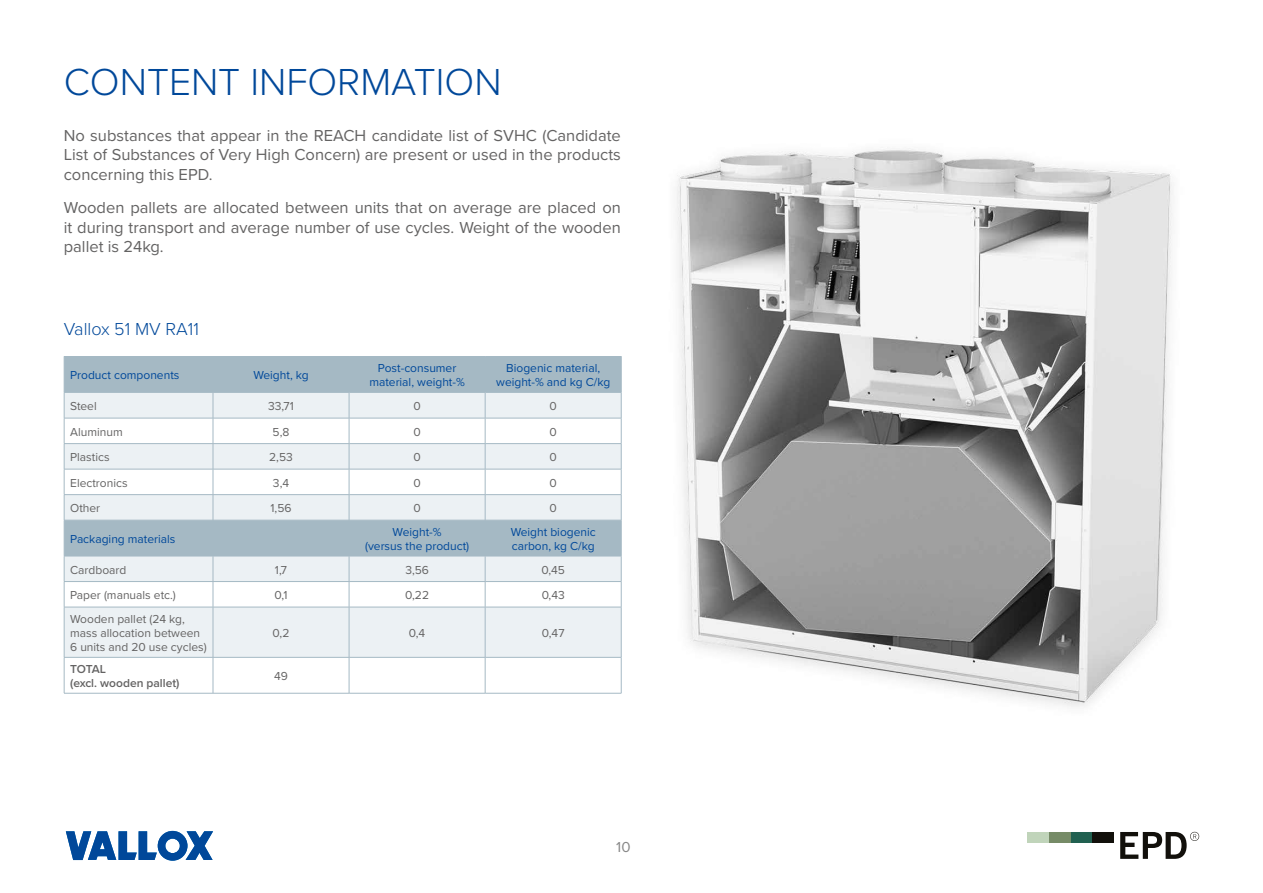
<style>
.page{position:relative;width:1263px;height:893px;background:#fff}
.page>*{position:absolute;margin:0;border:0;box-sizing:border-box;transform-origin:0 0}
.t1{font:300 39px "Proxima Nova";color:#00489a}
.t2{font:300 18px "Proxima Nova";color:#00489a}
.t3{font:16.5px/19.8px "Proxima Nova";color:#646363;text-align:justify}
.t4{font:15px "Proxima Nova";color:#878787}
.t5{font:12px/14.4px "Proxima Nova";color:#646363}
.t6{font:12px/14.4px "Proxima Nova";color:#00489a;text-align:center}
.t7{font:600 12px/14.4px "Proxima Nova";color:#646363}
</style>
<div class="page">
<div style="left:65px;top:357px;width:556px;height:35px;background:#a5b9c4"></div>
<div style="left:65px;top:393px;width:556px;height:25px;background:#ecf1f4"></div>
<svg style="left:65px;top:419px;width:556px;height:274px"></svg>
<hr style="left:64px;top:356px;width:149px;height:1px;background:#a5b9c4">
<hr style="left:64px;top:357px;width:1px;height:35px;background:#a5b9c4">
<hr style="left:213px;top:356px;width:136px;height:1px;background:#a5b9c4">
<hr style="left:213px;top:357px;width:1px;height:35px;background:#a5b9c4">
<hr style="left:349px;top:356px;width:136px;height:1px;background:#a5b9c4">
<hr style="left:349px;top:357px;width:1px;height:35px;background:#a5b9c4">
<hr style="left:485px;top:356px;width:137px;height:1px;background:#a5b9c4">
<hr style="left:485px;top:357px;width:1px;height:35px;background:#a5b9c4">
<hr style="left:621px;top:357px;width:1px;height:35px;background:#a5b9c4">
<hr style="left:64px;top:392px;width:149px;height:1px;background:#a5b9c4">
<hr style="left:213px;top:392px;width:136px;height:1px;background:#a5b9c4">
<hr style="left:349px;top:392px;width:136px;height:1px;background:#a5b9c4">
<hr style="left:485px;top:392px;width:137px;height:1px;background:#a5b9c4">
<hr style="left:64px;top:418px;width:149px;height:1px;background:#a5b9c4">
<hr style="left:213px;top:418px;width:136px;height:1px;background:#a5b9c4">
<hr style="left:349px;top:418px;width:136px;height:1px;background:#a5b9c4">
<hr style="left:485px;top:418px;width:136px;height:1px;background:#a5b9c4">
<hr style="left:64px;top:443px;width:149px;height:1px;background:#a5b9c4">
<hr style="left:213px;top:443px;width:136px;height:1px;background:#a5b9c4">
<hr style="left:349px;top:443px;width:136px;height:1px;background:#a5b9c4">
<hr style="left:485px;top:443px;width:136px;height:1px;background:#a5b9c4">
<hr style="left:64px;top:469px;width:149px;height:1px;background:#a5b9c4">
<hr style="left:213px;top:469px;width:136px;height:1px;background:#a5b9c4">
<hr style="left:349px;top:469px;width:136px;height:1px;background:#a5b9c4">
<hr style="left:485px;top:469px;width:136px;height:1px;background:#a5b9c4">
<hr style="left:64px;top:494px;width:149px;height:1px;background:#a5b9c4">
<svg style="left:64px;top:393px;width:1px;height:127px"></svg>
<hr style="left:213px;top:494px;width:136px;height:1px;background:#a5b9c4">
<svg style="left:213px;top:393px;width:1px;height:127px"></svg>
<hr style="left:349px;top:494px;width:136px;height:1px;background:#a5b9c4">
<svg style="left:349px;top:393px;width:1px;height:127px"></svg>
<hr style="left:485px;top:494px;width:136px;height:1px;background:#a5b9c4">
<svg style="left:485px;top:393px;width:1px;height:127px"></svg>
<svg style="left:621px;top:393px;width:1px;height:127px"></svg>
<hr style="left:64px;top:581px;width:149px;height:1px;background:#a5b9c4">
<svg style="left:64px;top:557px;width:1px;height:50px"></svg>
<hr style="left:213px;top:581px;width:136px;height:1px;background:#a5b9c4">
<svg style="left:213px;top:557px;width:1px;height:50px"></svg>
<hr style="left:349px;top:581px;width:136px;height:1px;background:#a5b9c4">
<svg style="left:349px;top:557px;width:1px;height:50px"></svg>
<hr style="left:485px;top:581px;width:136px;height:1px;background:#a5b9c4">
<svg style="left:485px;top:557px;width:1px;height:50px"></svg>
<svg style="left:621px;top:556px;width:1px;height:51px"></svg>
<hr style="left:64px;top:607px;width:149px;height:1px;background:#a5b9c4">
<hr style="left:64px;top:607px;width:1px;height:50px;background:#a5b9c4">
<hr style="left:213px;top:607px;width:136px;height:1px;background:#a5b9c4">
<hr style="left:213px;top:607px;width:1px;height:50px;background:#a5b9c4">
<hr style="left:349px;top:607px;width:136px;height:1px;background:#a5b9c4">
<hr style="left:349px;top:607px;width:1px;height:50px;background:#a5b9c4">
<hr style="left:485px;top:607px;width:136px;height:1px;background:#a5b9c4">
<hr style="left:485px;top:607px;width:1px;height:50px;background:#a5b9c4">
<hr style="left:621px;top:607px;width:1px;height:50px;background:#a5b9c4">
<hr style="left:64px;top:657px;width:149px;height:1px;background:#a5b9c4">
<hr style="left:64px;top:657px;width:1px;height:36px;background:#a5b9c4">
<hr style="left:213px;top:657px;width:136px;height:1px;background:#a5b9c4">
<hr style="left:213px;top:657px;width:1px;height:36px;background:#a5b9c4">
<hr style="left:349px;top:657px;width:136px;height:1px;background:#a5b9c4">
<hr style="left:349px;top:657px;width:1px;height:36px;background:#a5b9c4">
<hr style="left:485px;top:657px;width:136px;height:1px;background:#a5b9c4">
<hr style="left:485px;top:657px;width:1px;height:36px;background:#a5b9c4">
<hr style="left:621px;top:657px;width:1px;height:36px;background:#a5b9c4">
<hr style="left:64px;top:693px;width:149px;height:1px;background:#a5b9c4">
<hr style="left:213px;top:693px;width:136px;height:1px;background:#a5b9c4">
<hr style="left:349px;top:693px;width:136px;height:1px;background:#a5b9c4">
<hr style="left:485px;top:693px;width:136px;height:1px;background:#a5b9c4">
<hr style="left:64px;top:520px;width:149px;height:1px;background:#a5b9c4">
<hr style="left:64px;top:520px;width:1px;height:36px;background:#a5b9c4">
<hr style="left:213px;top:520px;width:136px;height:1px;background:#a5b9c4">
<hr style="left:213px;top:520px;width:1px;height:36px;background:#a5b9c4">
<hr style="left:349px;top:520px;width:136px;height:1px;background:#a5b9c4">
<hr style="left:349px;top:520px;width:1px;height:36px;background:#a5b9c4">
<hr style="left:485px;top:520px;width:136px;height:1px;background:#a5b9c4">
<hr style="left:485px;top:520px;width:1px;height:36px;background:#a5b9c4">
<hr style="left:621px;top:520px;width:1px;height:36px;background:#a5b9c4">
<hr style="left:64px;top:556px;width:149px;height:1px;background:#a5b9c4">
<hr style="left:213px;top:556px;width:136px;height:1px;background:#a5b9c4">
<hr style="left:349px;top:556px;width:136px;height:1px;background:#a5b9c4">
<hr style="left:485px;top:556px;width:136px;height:1px;background:#a5b9c4">
<img style="left:676px;top:148px;width:497px;height:559px">
<div style="left:1070px;top:832px;width:22px;height:11px;background:#216050"></div>
<div style="left:1049px;top:832px;width:22px;height:11px;background:#768b67"></div>
<div style="left:1027px;top:832px;width:22px;height:11px;background:#c0d4ba"></div>
<div style="left:1092px;top:832px;width:22px;height:11px;background:#12100b"></div>
<svg style="left:1120px;top:832px;width:79px;height:27px"></svg>
<svg style="left:66px;top:831px;width:147px;height:30px"></svg>
<h1 class="t1" style="left:64px;top:53px;width:439px">CONTENT INFORMATION</h1>
<p class="t3" style="left:64px;top:124px;width:559px">No substances that appear in the REACH candidate list of SVHC (Candidate List of Substances of Very High Concern) are present or used in the products concerning this EPD.</p>
<p class="t3" style="left:64px;top:197px;width:559px">Wooden pallets are allocated between units that on average are placed on it during transport and average number of use cycles. Weight of the wooden pallet is 24kg.</p>
<p class="t2" style="left:64px;top:316px;width:137px">Vallox 51 MV RA11</p>
<p class="t6" style="left:70px;top:367px;width:111px">Product components</p>
<p class="t6" style="left:253px;top:367px;width:57px">Weight, kg</p>
<p class="t6" style="left:369px;top:360px;width:97px">Post-consumer material, weight-%</p>
<p class="t6" style="left:496px;top:360px;width:116px">Biogenic material, weight-% and kg C/kg</p>
<p class="t5" style="left:70px;top:398px;width:28px">Steel</p>
<p class="t5" style="left:268px;top:398px;width:27px">33,71</p>
<p class="t5" style="left:413px;top:398px;width:9px">0</p>
<p class="t5" style="left:549px;top:398px;width:9px">0</p>
<p class="t5" style="left:70px;top:424px;width:54px">Aluminum</p>
<p class="t5" style="left:273px;top:424px;width:18px">5,8</p>
<p class="t5" style="left:413px;top:424px;width:9px">0</p>
<p class="t5" style="left:549px;top:424px;width:9px">0</p>
<p class="t5" style="left:70px;top:449px;width:41px">Plastics</p>
<p class="t5" style="left:269px;top:449px;width:25px">2,53</p>
<p class="t5" style="left:413px;top:449px;width:9px">0</p>
<p class="t5" style="left:549px;top:449px;width:9px">0</p>
<p class="t5" style="left:70px;top:475px;width:59px">Electronics</p>
<p class="t5" style="left:273px;top:475px;width:18px">3,4</p>
<p class="t5" style="left:413px;top:475px;width:9px">0</p>
<p class="t5" style="left:549px;top:475px;width:9px">0</p>
<p class="t5" style="left:70px;top:500px;width:32px">Other</p>
<p class="t5" style="left:271px;top:500px;width:22px">1,56</p>
<p class="t5" style="left:413px;top:500px;width:9px">0</p>
<p class="t5" style="left:549px;top:500px;width:9px">0</p>
<p class="t6" style="left:70px;top:531px;width:107px">Packaging materials</p>
<p class="t6" style="left:365px;top:524px;width:106px">Weight-%<br>(versus the product)</p>
<p class="t6" style="left:511px;top:524px;width:87px;text-align:left">Weight biogenic carbon, kg C/kg</p>
<p class="t5" style="left:70px;top:562px;width:58px">Cardboard</p>
<p class="t5" style="left:275px;top:562px;width:14px">1,7</p>
<p class="t5" style="left:405px;top:562px;width:25px">3,56</p>
<p class="t5" style="left:541px;top:562px;width:25px">0,45</p>
<p class="t5" style="left:70px;top:587px;width:107px">Paper (manuals etc.)</p>
<p class="t5" style="left:275px;top:587px;width:14px">0,1</p>
<p class="t5" style="left:405px;top:587px;width:25px">0,22</p>
<p class="t5" style="left:542px;top:587px;width:25px">0,43</p>
<p class="t5" style="left:70px;top:611px;width:138px">Wooden pallet (24 kg, mass allocation between<br>6 units and 20 use cycles)</p>
<p class="t5" style="left:273px;top:625px;width:18px">0,2</p>
<p class="t5" style="left:409px;top:625px;width:18px">0,4</p>
<p class="t5" style="left:542px;top:625px;width:24px">0,47</p>
<p class="t7" style="left:70px;top:661px;width:111px">TOTAL<br>(excl. wooden pallet)</p>
<p class="t5" style="left:274px;top:668px;width:15px">49</p>
<p class="t4" style="left:616px;top:835px;width:16px">10</p>
</div>
